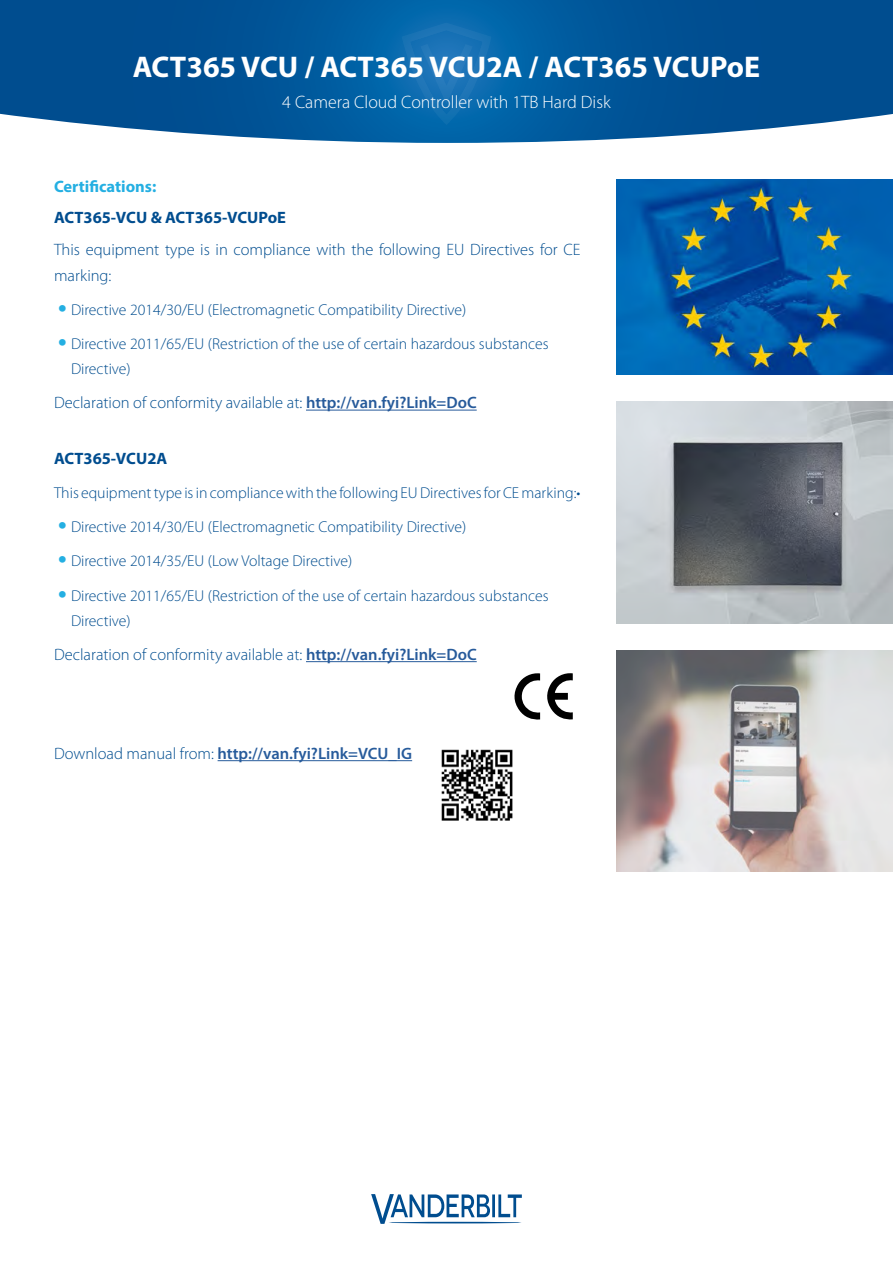
<style>
.page{position:relative;width:893px;height:1263px;background:#fff}
.page>*{position:absolute;margin:0;border:0;box-sizing:border-box;transform-origin:0 0}
.t1{font:700 30px "Myriad Pro";color:#fff}
.t2{font:300 18px "Myriad Pro";color:#fff}
.t3{font:300 16.5px/25.5px "Myriad Pro";color:#004d8f}
.t4{font:600 16.5px "Myriad Pro";color:#275b9b}
.t5{font:700 16.5px "Myriad Pro";color:#004d8f}
.t6{font:700 16.5px "Myriad Pro";color:#24afe2}
.t7{font:300 15.75px/25.5px "Myriad Pro";color:#004d8f}
.s1{font-weight:700;font-size:25.5px;color:#24afe2}
.s2{font-weight:600;color:#275b9b}
.s3{font-weight:300;color:#004d8f}
</style>
<div class="page">
<svg style="left:0;top:0;width:893px;height:143px;background:#12609e"></svg>
<svg style="left:402px;top:23px;width:89px;height:102px;background:#1470b3"></svg>
<svg style="left:371px;top:1194px;width:151px;height:30px"></svg>
<hr style="left:389px;top:1222px;width:133px;height:1px;background:#004d8f;border-radius:50%">
<hr style="left:306px;top:410px;width:171px;height:1px;background:#275b9b">
<hr style="left:306px;top:661px;width:171px;height:1px;background:#275b9b">
<hr style="left:218px;top:760px;width:194px;height:1px;background:#275b9b">
<svg style="left:514px;top:673px;width:26px;height:47px"></svg>
<svg style="left:547px;top:673px;width:26px;height:47px"></svg>
<img style="left:441px;top:749px;width:72px;height:72px">
<img style="left:617px;top:180px;width:276px;height:195px">
<img style="left:617px;top:402px;width:276px;height:221px">
<img style="left:617px;top:650px;width:276px;height:221px">
<h1 class="t1" style="left:133px;top:47px;width:629px">ACT365 VCU / ACT365 VCU2A / ACT365 VCUPoE</h1>
<p class="t2" style="left:282px;top:91px;width:330px">4 Camera Cloud Controller with 1TB Hard Disk</p>
<p class="t6" style="left:54px;top:176px;width:104px">Certifications:</p>
<p class="t5" style="left:54px;top:207px;width:234px">ACT365-VCU &amp; ACT365-VCUPoE</p>
<p class="t3" style="left:54px;top:237px;width:528px">This equipment type is in compliance with the following EU Directives for CE marking:</p>
<p class="t7" style="left:58px;top:297px;width:410px"><span class="s1">•</span> Directive 2014/30/EU (Electromagnetic Compatibility Directive)</p>
<p class="t7" style="left:71px;top:331px;width:479px;text-indent:-13px"><span class="s1">•</span> Directive 2011/65/EU (Restriction of the use of certain hazardous substances<br>Directive)</p>
<p class="t3" style="left:54px;top:390px;width:424px">Declaration of conformity available at: <span class="s2">http://van.fyi?Link=DoC</span></p>
<p class="t5" style="left:54px;top:448px;width:115px">ACT365-VCU2A</p>
<p class="t7" style="left:54px;top:480px;width:528px">This equipment type is in compliance with the following EU Directives for CE marking:•</p>
<p class="t7" style="left:58px;top:514px;width:410px"><span class="s1">•</span> Directive 2014/30/EU (Electromagnetic Compatibility Directive)</p>
<p class="t7" style="left:58px;top:548px;width:295px"><span class="s1">•</span> Directive 2014/35/EU (Low Voltage Directive)</p>
<p class="t7" style="left:71px;top:582px;width:479px;text-indent:-13px"><span class="s1">•</span> Directive 2011/65/EU (Restriction of the use of certain hazardous substances<br>Directive)</p>
<p class="t3" style="left:54px;top:642px;width:424px">Declaration of conformity available at: <span class="s2">http://van.fyi?Link=DoC</span></p>
<p class="t4" style="left:54px;top:744px;width:360px"><span class="s3">Download manual from:</span> http://van.fyi?Link=VCU_IG</p>
</div>
